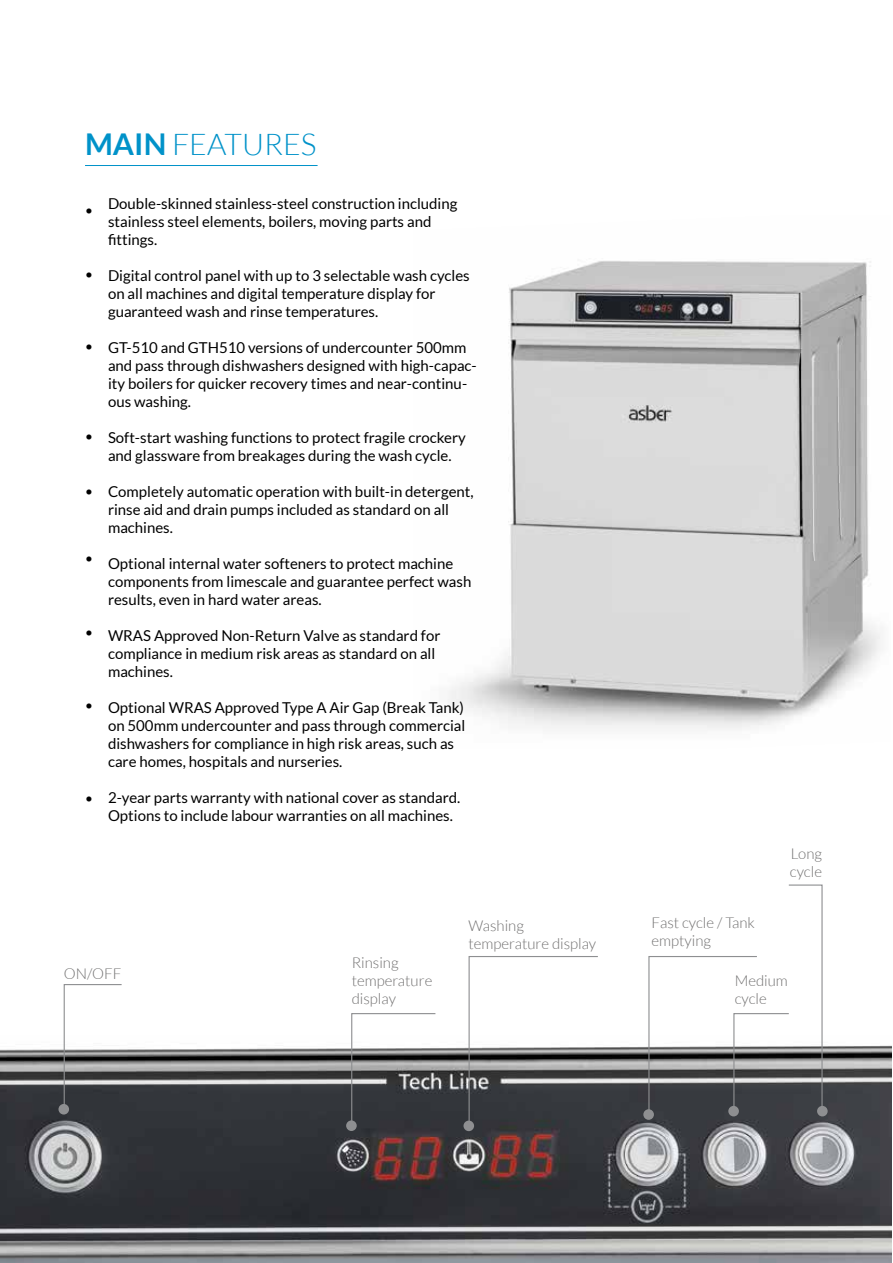
<style>
.page{position:relative;width:893px;height:1263px;background:#fff}
.page>*{position:absolute;margin:0;border:0;box-sizing:border-box;transform-origin:0 0}
.t1{font:300 30px "Lato";color:#0092c9}
.t2{font:15px/18px "Lato";color:#000}
.t3{font:300 15px/18px "Lato";color:#706f6f}
.t4{font:13.5px "Lato";color:#000}
.s1{font-weight:700}
</style>
<div class="page">
<img style="left:448px;top:261px;width:433px;height:469px">
<img style="left:0;top:1045px;width:892px;height:218px">
<svg style="left:63px;top:984px;width:60px;height:126px"></svg>
<div style="left:58px;top:1104px;width:11px;height:10px;background:#8e8f91;border-radius:50%"></div>
<hr style="left:85px;top:165px;width:233px;height:1px;background:#0092c9">
<svg style="left:468px;top:956px;width:131px;height:169px"></svg>
<div style="left:463px;top:1120px;width:11px;height:11px;background:#8e8f91;border-radius:50%"></div>
<div style="left:643px;top:1109px;width:11px;height:11px;background:#8e8f91;border-radius:50%"></div>
<svg style="left:351px;top:1013px;width:86px;height:112px"></svg>
<div style="left:346px;top:1120px;width:11px;height:11px;background:#8e8f91;border-radius:50%"></div>
<svg style="left:648px;top:884px;width:175px;height:232px"></svg>
<div style="left:817px;top:1106px;width:11px;height:10px;background:#8e8f91;border-radius:50%"></div>
<p class="t1" style="left:85px;top:128px;width:233px"><span class="s1">MAIN</span> FEATURES</p>
<p class="t4" style="left:85px;top:202px;width:9px">•</p>
<p class="t4" style="left:85px;top:267px;width:9px">•</p>
<p class="t4" style="left:85px;top:339px;width:9px">•</p>
<p class="t4" style="left:85px;top:429px;width:9px">•</p>
<p class="t4" style="left:85px;top:483px;width:9px">•</p>
<p class="t4" style="left:85px;top:550px;width:9px">•</p>
<p class="t4" style="left:85px;top:625px;width:9px">•</p>
<p class="t4" style="left:85px;top:697px;width:9px">•</p>
<p class="t4" style="left:85px;top:790px;width:9px">•</p>
<p class="t2" style="left:108px;top:194px;width:351px">Double-skinned stainless-steel construction including stainless steel elements, boilers, moving parts and fittings.</p>
<p class="t2" style="left:108px;top:266px;width:363px">Digital control panel with up to 3 selectable wash cycles on all machines and digital temperature display for guaranteed wash and rinse temperatures.</p>
<p class="t2" style="left:108px;top:338px;width:370px">GT-510 and GTH510 versions of undercounter 500mm and pass through dishwashers designed with high-capac&shy;ity boilers for quicker recovery times and near-continu&shy;ous washing.</p>
<p class="t2" style="left:108px;top:428px;width:359px">Soft-start washing functions to protect fragile crockery and glassware from breakages during the wash cycle.</p>
<p class="t2" style="left:108px;top:482px;width:367px">Completely automatic operation with built-in detergent, rinse aid and drain pumps included as standard on all machines.</p>
<p class="t2" style="left:108px;top:554px;width:365px">Optional internal water softeners to protect machine components from limescale and guarantee perfect wash results, even in hard water areas.</p>
<p class="t2" style="left:108px;top:626px;width:334px">WRAS Approved Non-Return Valve as standard for compliance in medium risk areas as standard on all machines.</p>
<p class="t2" style="left:108px;top:698px;width:359px">Optional WRAS Approved Type A Air Gap (Break Tank) on 500mm undercounter and pass through commercial dishwashers for compliance in high risk areas, such as care homes, hospitals and nurseries.</p>
<p class="t2" style="left:108px;top:788px;width:354px">2-year parts warranty with national cover as standard.<br>Options to include labour warranties on all machines.</p>
<p class="t3" style="left:790px;top:845px;width:34px">Long cycle</p>
<p class="t3" style="left:64px;top:964px;width:59px">ON/OFF</p>
<p class="t3" style="left:352px;top:954px;width:82px">Rinsing temperature display</p>
<p class="t3" style="left:469px;top:916px;width:129px">Washing temperature display</p>
<p class="t3" style="left:652px;top:914px;width:105px">Fast cycle / Tank emptying</p>
<p class="t3" style="left:735px;top:972px;width:55px">Medium cycle</p>
</div>
